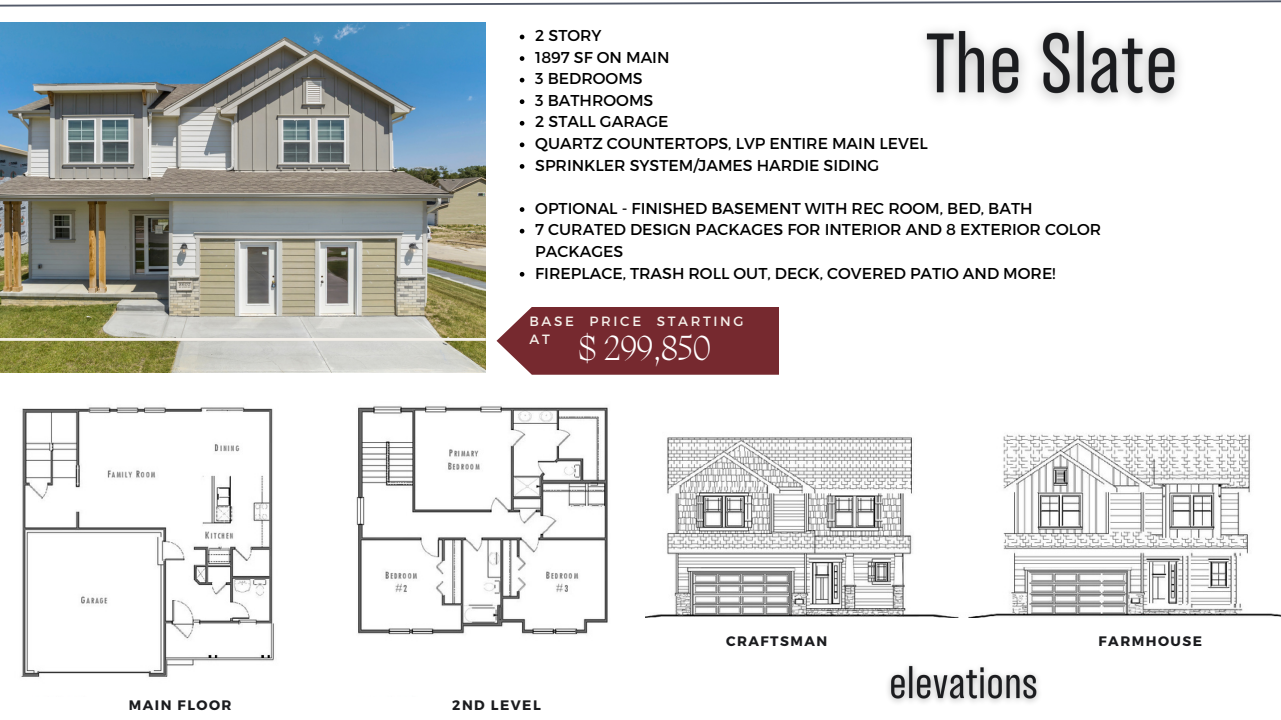
<style>
.page{position:relative;width:1281px;height:720px;background:#fff}
.page>*{position:absolute;margin:0;border:0;box-sizing:border-box;transform-origin:0 0}
.t1{font:200 35.75px "Migra";color:#fff}
.t2{font:15.75px/21.6px "Montserrat";color:#000}
.t3{font:700 13.75px "Montserrat";letter-spacing:.105em;color:#1b1c1f}
.t4{font:13.38px/18.6px "Montserrat";letter-spacing:.195em;color:#f5f0ea}
</style>
<div class="page">
<img style="left:0;top:359px;width:608px;height:318px">
<img style="left:0;top:22px;width:485px;height:350px">
<svg style="left:496px;top:307px;width:283px;height:68px;background:#7f373c"></svg>
<svg style="left:0;top:0;width:1281px;height:7px"></svg>
<img style="left:925px;top:30px;width:255px;height:71px">
<svg style="left:520px;top:35px;width:4px;height:4px"></svg>
<svg style="left:520px;top:56px;width:4px;height:5px"></svg>
<svg style="left:520px;top:78px;width:4px;height:4px"></svg>
<svg style="left:520px;top:99px;width:4px;height:5px"></svg>
<svg style="left:520px;top:121px;width:4px;height:5px"></svg>
<svg style="left:520px;top:142px;width:4px;height:5px"></svg>
<svg style="left:520px;top:164px;width:4px;height:5px"></svg>
<svg style="left:520px;top:207px;width:4px;height:5px"></svg>
<svg style="left:520px;top:229px;width:4px;height:4px"></svg>
<svg style="left:520px;top:272px;width:4px;height:5px"></svg>
<hr style="left:0;top:338px;width:486px;height:3px;background:#f5f0ea">
<img style="left:645px;top:434px;width:636px;height:184px">
<img style="left:888px;top:665px;width:151px;height:38px">
<p class="t3" style="left:129px;top:696px;width:104px">MAIN FLOOR</p>
<p class="t2" style="left:535px;top:24px;width:68px">2 STORY</p>
<p class="t2" style="left:535px;top:46px;width:136px">1897 SF ON MAIN</p>
<p class="t2" style="left:535px;top:67px;width:109px">3 BEDROOMS</p>
<p class="t2" style="left:535px;top:89px;width:120px">3 BATHROOMS</p>
<p class="t2" style="left:535px;top:110px;width:135px">2 STALL GARAGE</p>
<p class="t2" style="left:535px;top:132px;width:394px">QUARTZ COUNTERTOPS, LVP ENTIRE MAIN LEVEL</p>
<p class="t2" style="left:535px;top:153px;width:346px">SPRINKLER SYSTEM/JAMES HARDIE SIDING</p>
<p class="t2" style="left:535px;top:197px;width:499px">OPTIONAL - FINISHED BASEMENT WITH REC ROOM, BED, BATH</p>
<p class="t2" style="left:535px;top:218px;width:567px">7 CURATED DESIGN PACKAGES FOR INTERIOR AND 8 EXTERIOR COLOR<br>PACKAGES</p>
<p class="t2" style="left:535px;top:261px;width:522px">FIREPLACE, TRASH ROLL OUT, DECK, COVERED PATIO AND MORE!</p>
<p class="t4" style="left:529px;top:311px;width:216px">BASE PRICE STARTING<br>AT</p>
<p class="t1" style="left:578px;top:331px;width:135px">$ 299,850</p>
<p class="t3" style="left:452px;top:696px;width:90px">2ND LEVEL</p>
<p class="t3" style="left:726px;top:633px;width:103px">CRAFTSMAN</p>
<p class="t3" style="left:1098px;top:632px;width:105px">FARMHOUSE</p>
</div>
